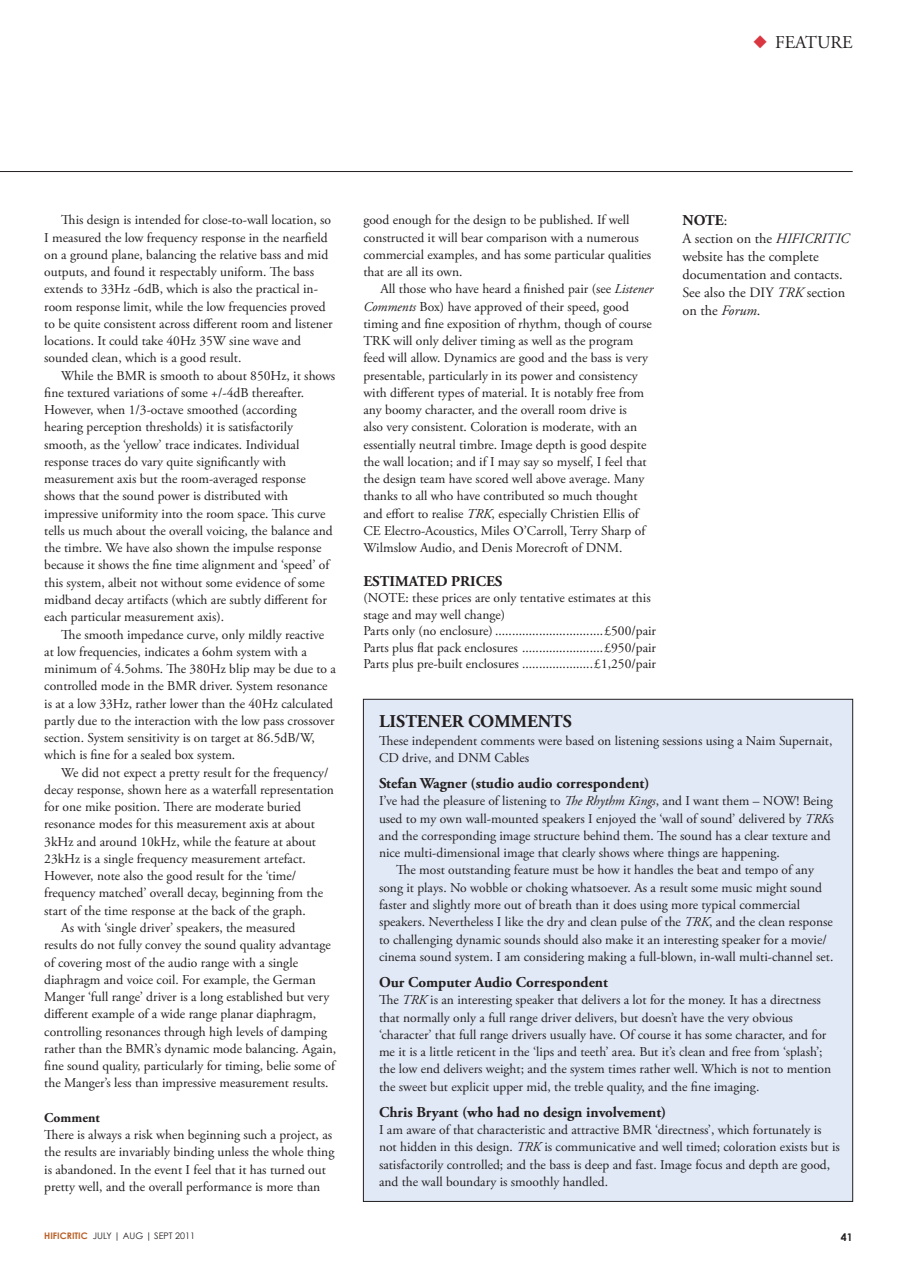
<style>
.page{position:relative;width:897px;height:1267px;background:#fff}
.page>*{position:absolute;margin:0;border:0;box-sizing:border-box;transform-origin:0 0}
.t1{font:700 18px "Adobe Garamond Pro";color:#231f20}
.t2{font:18px "Adobe Garamond Pro";color:#231f20}
.t3{font:700 15px "Adobe Garamond Pro";color:#231f20}
.t4{font:14.25px/18px "Adobe Garamond Pro";color:#231f20}
.t5{font:13.5px/17.2px "Adobe Garamond Pro";color:#231f20}
.t6{font:700 13.5px "Adobe Garamond Pro";color:#231f20}
.t7{font:700 10.5px "Century Gothic";color:#231f20}
.t8{font:9px "Century Gothic";color:#231f20}
.s1{color:#da3641}
.s2{font-style:italic}
.s3{font-weight:400;font-size:14.25px}
.s4{font-weight:700;color:#b95f26}
</style>
<div class="page">
<div style="left:363px;top:699px;width:489px;height:502px;background:#e1e9f6"></div>
<hr style="left:0;top:171px;width:852px;height:1px;background:#231f20">
<h1 class="t2" style="left:753px;top:32px;width:101px"><span class="s1">◆</span> FEATURE</h1>
<p class="t5" style="left:44px;top:212px;width:290px;text-indent:17px">This design is intended for close-to-wall location, so I measured the low frequency response in the nearfield on a ground plane, balancing the relative bass and mid outputs, and found it respectably uniform. The bass extends to 33Hz -6dB, which is also the practical in&shy;room response limit, while the low frequencies proved to be quite consistent across different room and listener locations. It could take 40Hz 35W sine wave and sounded clean, which is a good result.</p>
<p class="t5" style="left:44px;top:367px;width:292px;text-indent:17px">While the BMR is smooth to about 850Hz, it shows fine textured variations of some +/-4dB thereafter.<br>However, when 1/3-octave smoothed (according hearing perception thresholds) it is satisfactorily smooth, as the ‘yellow’ trace indicates. Individual response traces do vary quite significantly with measurement axis but the room-averaged response shows that the sound power is distributed with impressive uniformity into the room space. This curve tells us much about the overall voicing, the balance and the timbre. We have also shown the impulse response because it shows the fine time alignment and ‘speed’ of this system, albeit not without some evidence of some midband decay artifacts (which are subtly different for each particular measurement axis).</p>
<p class="t5" style="left:44px;top:626px;width:293px;text-indent:17px">The smooth impedance curve, only mildly reactive at low frequencies, indicates a 6ohm system with a minimum of 4.5ohms. The 380Hz blip may be due to a controlled mode in the BMR driver. System resonance is at a low 33Hz, rather lower than the 40Hz calculated partly due to the interaction with the low pass crossover section. System sensitivity is on target at 86.5dB/W, which is fine for a sealed box system.</p>
<p class="t5" style="left:61px;top:764px;width:268px">We did not expect a pretty result for the frequency/</p>
<p class="t5" style="left:44px;top:781px;width:291px">decay response, shown here as a waterfall representation</p>
<p class="t5" style="left:44px;top:798px;width:258px">for one mike position. There are moderate buried</p>
<p class="t5" style="left:44px;top:816px;width:272px">resonance modes for this measurement axis at about</p>
<p class="t5" style="left:44px;top:833px;width:273px">3kHz and around 10kHz, while the feature at about</p>
<p class="t5" style="left:44px;top:850px;width:263px">23kHz is a single frequency measurement artefact.</p>
<p class="t5" style="left:44px;top:867px;width:253px">However, note also the good result for the ‘time/</p>
<p class="t5" style="left:44px;top:885px;width:280px">frequency matched’ overall decay, beginning from the</p>
<p class="t5" style="left:44px;top:902px;width:263px">start of the time response at the back of the graph.</p>
<p class="t5" style="left:61px;top:919px;width:235px">As with ‘single driver’ speakers, the measured</p>
<p class="t5" style="left:44px;top:936px;width:288px">results do not fully convey the sound quality advantage</p>
<p class="t5" style="left:44px;top:954px;width:255px">of covering most of the audio range with a single</p>
<p class="t5" style="left:44px;top:971px;width:273px">diaphragm and voice coil. For example, the German</p>
<p class="t5" style="left:44px;top:988px;width:286px">Manger ‘full range’ driver is a long established but very</p>
<p class="t5" style="left:44px;top:1005px;width:273px">different example of a wide range planar diaphragm,</p>
<p class="t5" style="left:44px;top:1023px;width:284px">controlling resonances through high levels of damping</p>
<p class="t5" style="left:44px;top:1040px;width:293px">rather than the BMR’s dynamic mode balancing. Again,</p>
<p class="t5" style="left:44px;top:1057px;width:292px">fine sound quality, particularly for timing, belie some of</p>
<p class="t5" style="left:44px;top:1074px;width:286px">the Manger’s less than impressive measurement results.</p>
<p class="t6" style="left:44px;top:1109px;width:57px">Comment</p>
<p class="t5" style="left:44px;top:1126px;width:291px">There is always a risk when beginning such a project, as the results are invariably binding unless the whole thing is abandoned. In the event I feel that it has turned out pretty well, and the overall performance is more than</p>
<p class="t5" style="left:363px;top:212px;width:289px">good enough for the design to be published. If well constructed it will bear comparison with a numerous commercial examples, and has some particular qualities that are all its own.</p>
<p class="t5" style="left:363px;top:281px;width:291px;text-indent:17px">All those who have heard a finished pair (see <span class="s2">Listener Comments</span> Box) have approved of their speed, good timing and fine exposition of rhythm, though of course TRK will only deliver timing as well as the program feed will allow. Dynamics are good and the bass is very presentable, particularly in its power and consistency with different types of material. It is notably free from any boomy character, and the overall room drive is<br>also very consistent. Coloration is moderate, with an essentially neutral timbre. Image depth is good despite the wall location; and if I may say so myself, I feel that the design team have scored well above average. Many thanks to all who have contributed so much thought and effort to realise <span class="s2">TRK</span>, especially Christien Ellis of CE Electro-Acoustics, Miles O’Carroll, Terry Sharp of Wilmslow Audio, and Denis Morecroft of DNM.</p>
<p class="t3" style="left:363px;top:572px;width:141px">ESTIMATED PRICES</p>
<p class="t5" style="left:363px;top:590px;width:294px;line-height:16.5px">(NOTE: these prices are only tentative estimates at this stage and may well change)<br>Parts only (no enclosure) ................................£500/pair Parts plus flat pack enclosures ........................£950/pair Parts plus pre-built enclosures .....................£1,250/pair</p>
<p class="t3" style="left:682px;top:212px;width:46px">NOTE<span class="s3">:</span></p>
<p class="t4" style="left:682px;top:230px;width:168px">A section on the <span class="s2">HIFICRITIC </span>website has the complete documentation and contacts.<br>See also the DIY <span class="s2">TRK</span> section on the <span class="s2">Forum</span>.</p>
<h1 class="t1" style="left:379px;top:711px;width:194px">LISTENER COMMENTS</h1>
<p class="t5" style="left:379px;top:732px;width:455px">These independent comments were based on listening sessions using a Naim Supernait,<br>CD drive, and DNM Cables</p>
<p class="t3" style="left:379px;top:774px;width:272px">Stefan Wagner (studio audio correspondent)</p>
<p class="t5" style="left:379px;top:793px;width:456px">I’ve had the pleasure of listening to <span class="s2">The Rhythm Kings</span>, and I want them – NOW! Being used to my own wall-mounted speakers I enjoyed the ‘wall of sound’ delivered by <span class="s2">TRK</span>s and the corresponding image structure behind them. The sound has a clear texture and nice multi-dimensional image that clearly shows where things are happening.</p>
<p class="t5" style="left:379px;top:862px;width:456px;text-indent:17px">The most outstanding feature must be how it handles the beat and tempo of any song it plays. No wobble or choking whatsoever. As a result some music might sound faster and slightly more out of breath than it does using more typical commercial speakers. Nevertheless I like the dry and clean pulse of the <span class="s2">TRK</span>, and the clean response to challenging dynamic sounds should also make it an interesting speaker for a movie/ cinema sound system. I am considering making a full-blown, in-wall multi-channel set.</p>
<p class="t3" style="left:379px;top:973px;width:230px">Our Computer Audio Correspondent</p>
<p class="t5" style="left:379px;top:991px;width:453px">The <span class="s2">TRK</span> is an interesting speaker that delivers a lot for the money. It has a directness that normally only a full range driver delivers, but doesn’t have the very obvious ‘character’ that full range drivers usually have. Of course it has some character, and for me it is a little reticent in the ‘lips and teeth’ area. But it’s clean and free from ‘splash’; the low end delivers weight; and the system times rather well. Which is not to mention the sweet but explicit upper mid, the treble quality, and the fine imaging.</p>
<p class="t3" style="left:379px;top:1103px;width:289px">Chris Bryant (who had no design involvement)</p>
<p class="t5" style="left:379px;top:1121px;width:462px">I am aware of that characteristic and attractive BMR ‘directness’, which fortunately is not hidden in this design. <span class="s2">TRK</span> is communicative and well timed; coloration exists but is satisfactorily controlled; and the bass is deep and fast. Image focus and depth are good, and the wall boundary is smoothly handled.</p>
<p class="t8" style="left:44px;top:1230px;width:152px"><span class="s4">HIFICRITIC</span> JULY | AUG | SEPT 2011</p>
<p class="t7" style="left:840px;top:1229px;width:13px">41</p>
</div>
